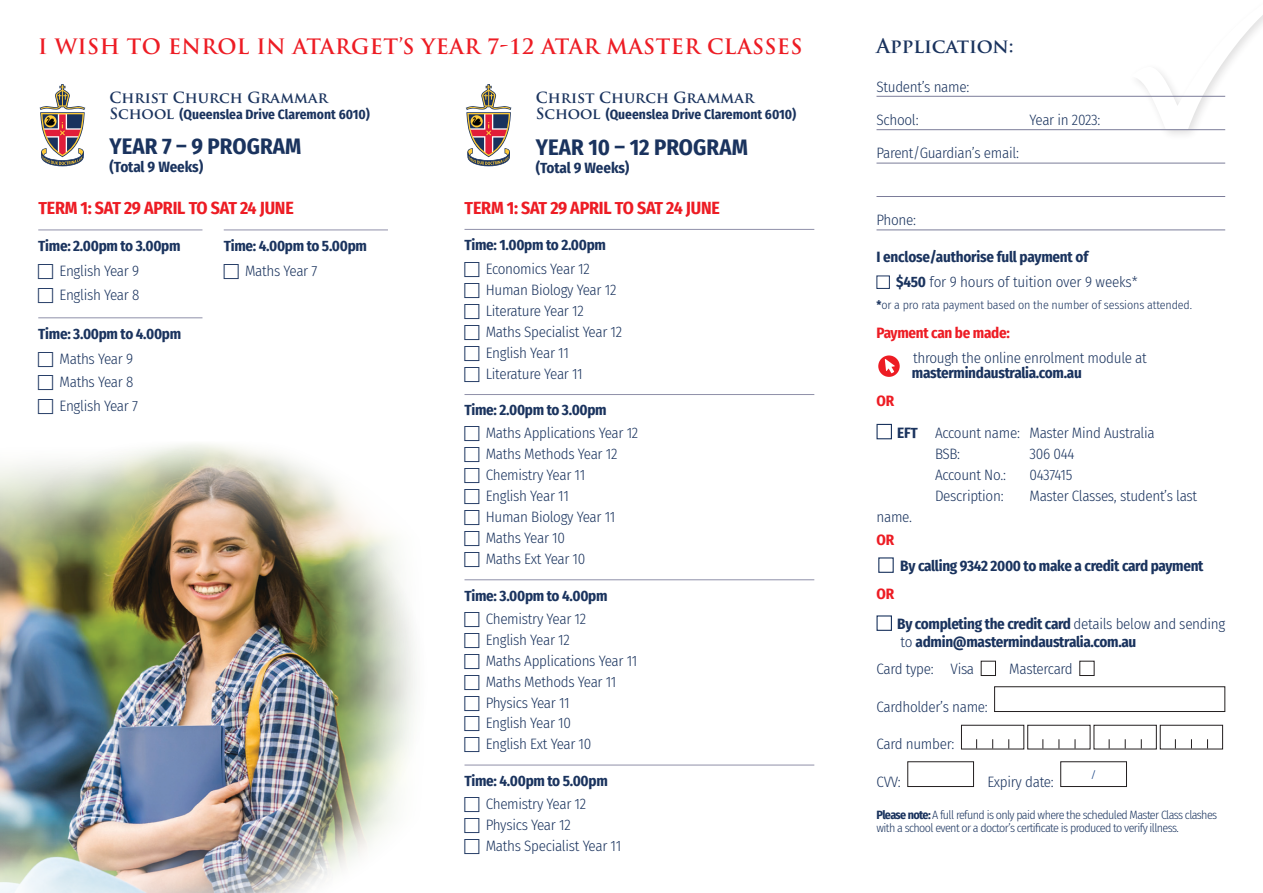
<style>
.page{position:relative;width:1263px;height:893px;background:#fff}
.page>*{position:absolute;margin:0;border:0;box-sizing:border-box;transform-origin:0 0}
.t1{font:700 22.5px "Fira Sans Condensed";letter-spacing:.005em;color:#1a335e}
.t2{font:700 20.7px "Trajan Pro";letter-spacing:.02em;color:#ed1c24}
.t3{font:700 19.5px "Trajan Pro";color:#1a335e}
.Times_NEW{font:700 17.7px "Fira Sans Condensed";letter-spacing:-.01em;color:#ed1c24}
.t4{font:300 15px/15px "Fira Sans Condensed";letter-spacing:-.02em;color:#1a335e}
.Times_NEW-2{font:700 15px/18px "Fira Sans Condensed";letter-spacing:-.02em;color:#1a335e}
.t5{font:700 15px "Trajan Pro";color:#1a335e}
.t6{font:700 15px "Fira Sans Condensed";letter-spacing:-.02em;color:#ed1c24}
.t7{font:700 13.5px "Fira Sans Condensed";color:#1a335e}
.t8{font:12.75px "Times";color:#05357b}
.t9{font:300 12px/13.5px "Fira Sans Condensed";letter-spacing:-.05em;color:#1a335e}
.t10{font:300 12px "Fira Sans Condensed";letter-spacing:-.01em;color:#1a335e}
.s1{font-family:"Trajan Pro";font-size:15px}
.s2{font-weight:700}
.s3{font-weight:300}
</style>
<div class="page">
<svg style="left:39px;top:84px;width:47px;height:83px"></svg>
<hr style="left:464px;top:229px;width:350px;height:1px;background:#8f90a9">
<hr style="left:464px;top:394px;width:350px;height:1px;background:#8f90a9">
<hr style="left:464px;top:579px;width:350px;height:1px;background:#8f90a9">
<hr style="left:464px;top:765px;width:350px;height:1px;background:#8f90a9">
<svg style="left:465px;top:84px;width:47px;height:83px"></svg>
<hr style="left:38px;top:230px;width:164px;height:1px;background:#8f90a9">
<hr style="left:38px;top:317px;width:164px;height:1px;background:#8f90a9">
<hr style="left:224px;top:230px;width:164px;height:1px;background:#8f90a9">
<img style="left:0;top:443px;width:415px;height:450px">
<div style="left:1127px;top:0;width:136px;height:140px;background:#231f20;opacity:.14"></div>
<svg style="left:1131px;top:0;width:132px;height:129px"></svg>
<hr style="left:876px;top:96px;width:349px;height:1px;background:#7b7c99">
<hr style="left:876px;top:129px;width:349px;height:1px;background:#7b7c99">
<hr style="left:876px;top:163px;width:349px;height:1px;background:#7b7c99">
<hr style="left:876px;top:196px;width:349px;height:1px;background:#7b7c99">
<hr style="left:876px;top:230px;width:349px;height:1px;background:#7b7c99">
<div style="left:876px;top:276px;width:14px;height:13px;border:1px solid #1a335e"></div>
<svg style="left:878px;top:355px;width:22px;height:22px"></svg>
<svg style="left:885px;top:359px;width:10px;height:14px"></svg>
<div style="left:876px;top:424px;width:16px;height:15px;border:1px solid #1a335e"></div>
<div style="left:878px;top:557px;width:16px;height:16px;border:1px solid #1a335e"></div>
<div style="left:876px;top:615px;width:16px;height:16px;border:1px solid #1a335e"></div>
<div style="left:981px;top:661px;width:15px;height:15px;border:1px solid #231f20"></div>
<div style="left:1079px;top:661px;width:15px;height:15px;border:1px solid #231f20"></div>
<div style="left:994px;top:686px;width:231px;height:26px;border:1px solid #231f20"></div>
<div style="left:961px;top:725px;width:63px;height:24px;border:1px solid #231f20"></div>
<div style="left:1027px;top:725px;width:63px;height:24px;border:1px solid #231f20"></div>
<div style="left:1093px;top:725px;width:64px;height:24px;border:1px solid #231f20"></div>
<div style="left:1160px;top:725px;width:63px;height:24px;border:1px solid #231f20"></div>
<div style="left:907px;top:761px;width:67px;height:26px;border:1px solid #231f20"></div>
<div style="left:1060px;top:761px;width:67px;height:26px;border:1px solid #231f20"></div>
<h3 class="t2" style="left:38px;top:33px;width:766px">I WISH TO ENROL IN ATARGET’S YEAR 7-12 ATAR MASTER CLASSES</h3>
<h3 class="t5" style="left:109px;top:88px;width:220px">Christ Church Grammar</h3>
<h3 class="t7" style="left:109px;top:103px;width:262px"><span class="s1">School</span> (Queenslea Drive Claremont 6010)</h3>
<p class="t1" style="left:110px;top:127px;width:193px">YEAR 7 – 9 PROGRAM</p>
<p class="Times_NEW-2" style="left:109px;top:157px;width:95px">(Total 9 Weeks)</p>
<p class="Times_NEW" style="left:465px;top:193px;width:257px">TERM 1: SAT 29 APRIL TO SAT 24 JUNE</p>
<p class="Times_NEW-2" style="left:464px;top:235px;width:143px">Time: 1.00pm to 2.00pm</p>
<p class="t4" style="left:486px;top:261px;width:106px">Economics Year 12</p>
<p class="t4" style="left:486px;top:282px;width:132px">Human Biology Year 12</p>
<p class="t4" style="left:486px;top:303px;width:100px">Literature Year 12</p>
<p class="t4" style="left:486px;top:324px;width:138px">Maths Specialist Year 12</p>
<p class="t4" style="left:486px;top:345px;width:85px">English Year 11</p>
<p class="t4" style="left:486px;top:366px;width:99px">Literature Year 11</p>
<p class="Times_NEW-2" style="left:464px;top:400px;width:144px">Time: 2.00pm to 3.00pm</p>
<p class="t4" style="left:486px;top:426px;width:154px">Maths Applications Year 12</p>
<p class="t4" style="left:486px;top:446px;width:133px">Maths Methods Year 12</p>
<p class="t4" style="left:486px;top:467px;width:101px">Chemistry Year 11</p>
<p class="t4" style="left:486px;top:488px;width:85px">English Year 11</p>
<p class="t4" style="left:486px;top:509px;width:131px">Human Biology Year 11</p>
<p class="t4" style="left:486px;top:530px;width:81px">Maths Year 10</p>
<p class="t4" style="left:486px;top:551px;width:101px">Maths Ext Year 10</p>
<p class="Times_NEW-2" style="left:464px;top:585px;width:144px">Time: 3.00pm to 4.00pm</p>
<p class="t4" style="left:486px;top:611px;width:102px">Chemistry Year 12</p>
<p class="t4" style="left:486px;top:632px;width:86px">English Year 12</p>
<p class="t4" style="left:486px;top:653px;width:153px">Maths Applications Year 11</p>
<p class="t4" style="left:486px;top:674px;width:132px">Maths Methods Year 11</p>
<p class="t4" style="left:486px;top:695px;width:86px">Physics Year 11</p>
<p class="t4" style="left:486px;top:716px;width:87px">English Year 10</p>
<p class="t4" style="left:486px;top:737px;width:107px">English Ext Year 10</p>
<p class="Times_NEW-2" style="left:464px;top:771px;width:145px">Time: 4.00pm to 5.00pm</p>
<p class="t4" style="left:486px;top:796px;width:102px">Chemistry Year 12</p>
<p class="t4" style="left:486px;top:817px;width:87px">Physics Year 12</p>
<p class="t4" style="left:486px;top:838px;width:137px">Maths Specialist Year 11</p>
<h3 class="t5" style="left:536px;top:88px;width:220px">Christ Church Grammar</h3>
<h3 class="t7" style="left:536px;top:103px;width:262px"><span class="s1">School</span> (Queenslea Drive Claremont 6010)</h3>
<p class="t1" style="left:536px;top:128px;width:214px">YEAR 10 – 12 PROGRAM</p>
<p class="Times_NEW-2" style="left:536px;top:158px;width:95px">(Total 9 Weeks)</p>
<p class="Times_NEW" style="left:38px;top:193px;width:257px">TERM 1: SAT 29 APRIL TO SAT 24 JUNE</p>
<p class="Times_NEW-2" style="left:38px;top:236px;width:144px">Time: 2.00pm to 3.00pm</p>
<p class="t4" style="left:60px;top:263px;width:81px">English Year 9</p>
<p class="t4" style="left:60px;top:287px;width:81px">English Year 8</p>
<p class="Times_NEW-2" style="left:38px;top:323px;width:144px">Time: 3.00pm to 4.00pm</p>
<p class="t4" style="left:60px;top:351px;width:75px">Maths Year 9</p>
<p class="t4" style="left:60px;top:375px;width:75px">Maths Year 8</p>
<p class="t4" style="left:60px;top:398px;width:80px">English Year 7</p>
<p class="Times_NEW-2" style="left:224px;top:236px;width:145px">Time: 4.00pm to 5.00pm</p>
<p class="t4" style="left:245px;top:263px;width:74px">Maths Year 7</p>
<h3 class="t3" style="left:876px;top:34px;width:139px">Application:</h3>
<p class="t4" style="left:876px;top:79px;width:94px">Student’s name:</p>
<p class="t4" style="left:876px;top:112px;width:44px">School:</p>
<p class="t4" style="left:1029px;top:112px;width:72px">Year in 2023:</p>
<p class="t4" style="left:876px;top:146px;width:144px">Parent/Guardian’s email:</p>
<p class="t4" style="left:876px;top:212px;width:41px">Phone:</p>
<p class="Times_NEW-2" style="left:876px;top:246px;width:213px">I enclose/authorise full payment of</p>
<p class="t4" style="left:896px;top:275px;width:243px"><span class="s2">$450</span> for 9 hours of tuition over 9 weeks*</p>
<p class="t10" style="left:876px;top:296px;width:317px"><span class="s2">*</span>or a pro rata payment based on the number of sessions attended.</p>
<p class="t6" style="left:876px;top:320px;width:135px">Payment can be made:</p>
<p class="t4" style="left:912px;top:350px;width:237px">through the online enrolment module at <span class="s2">mastermindaustralia.com.au</span></p>
<p class="t6" style="left:876px;top:388px;width:19px">OR</p>
<p class="t4" style="left:935px;top:422px;width:221px;line-height:21px;text-indent:-38px"><span class="s2">EFT</span> Account name: Master Mind Australia<br>BSB:</p>
<p class="t4" style="left:1029px;top:446px;width:46px">306 044</p>
<p class="t4" style="left:935px;top:467px;width:72px">Account No.:</p>
<p class="t4" style="left:1029px;top:467px;width:44px">0437415</p>
<p class="t4" style="left:935px;top:488px;width:70px">Description:</p>
<p class="t4" style="left:1029px;top:488px;width:169px">Master Classes, student’s last</p>
<p class="t4" style="left:876px;top:509px;width:37px">name.</p>
<p class="t6" style="left:876px;top:527px;width:19px">OR</p>
<p class="Times_NEW-2" style="left:900px;top:556px;width:305px">By calling 9342 2000 to make a credit card payment</p>
<p class="t6" style="left:876px;top:581px;width:19px">OR</p>
<p class="Times_NEW-2" style="left:897px;top:614px;width:329px">By completing the credit card <span class="s3">details below and sending to</span> admin@mastermindaustralia.com.au</p>
<p class="t4" style="left:876px;top:662px;width:99px">Card type: Visa</p>
<p class="t4" style="left:1009px;top:662px;width:65px">Mastercard</p>
<p class="t4" style="left:876px;top:699px;width:113px">Cardholder’s name:</p>
<p class="t4" style="left:876px;top:737px;width:79px">Card number:</p>
<p class="t4" style="left:876px;top:774px;width:26px">CVV:</p>
<p class="t4" style="left:987px;top:774px;width:68px">Expiry date:</p>
<p class="t8" style="left:1092px;top:763px;width:5px">/</p>
<p class="t9" style="left:876px;top:808px;width:342px"><span class="s2">Please note:</span> A full refund is only paid where the scheduled Master Class clashes with a school event or a doctor’s certificate is produced to verify illness.</p>
</div>
